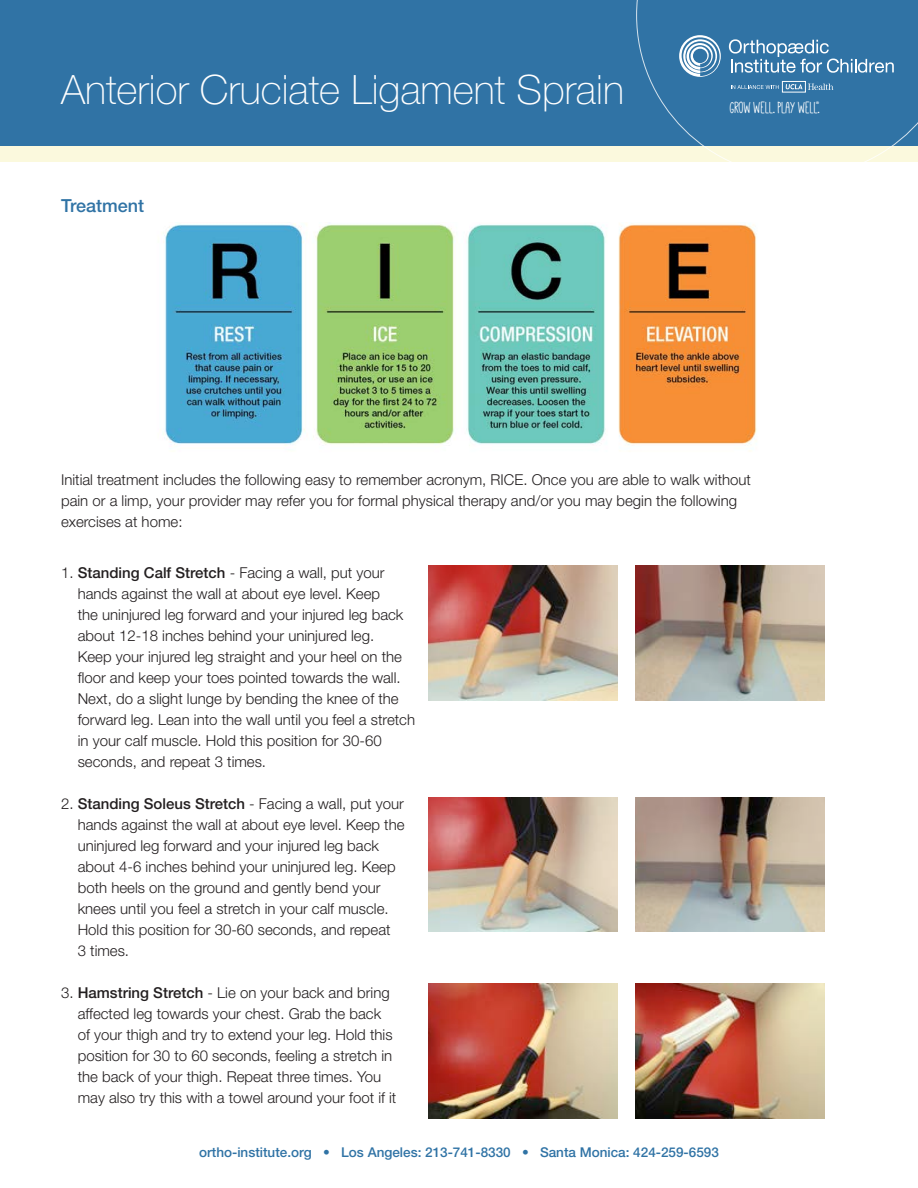
<style>
.page{position:relative;width:918px;height:1188px;background:#fff}
.page>*{position:absolute;margin:0;border:0;box-sizing:border-box;transform-origin:0 0}
.t1{font:100 40.5px "Helvetica Neue LT Std";color:#fff}
.t2{font:18px "Mathlete Bulky";color:#fff}
.copy{font:500 18px "Helvetica Neue LT Std";color:#3073a5}
.copy-2{font:300 15px/21px "Helvetica Neue LT Std";color:#231f20}
.t3{font:500 13.5px "Helvetica Neue LT Std";color:#3073a5}
.t4{font:700 3.6px "Helvetica Neue";color:#fff}
.s1{font-weight:500}
</style>
<div class="page">
<img style="left:635px;top:566px;width:189px;height:134px">
<img style="left:635px;top:797px;width:189px;height:135px">
<img style="left:635px;top:984px;width:189px;height:134px">
<img style="left:429px;top:566px;width:189px;height:134px">
<img style="left:429px;top:797px;width:189px;height:135px">
<img style="left:429px;top:984px;width:189px;height:134px">
<div style="left:0;top:0;width:918px;height:148px;background:#3073a5"></div>
<div style="left:0;top:147px;width:918px;height:15px;background:#fbf9dd"></div>
<svg style="left:636px;top:0;width:282px;height:162px"></svg>
<svg style="left:731px;top:85px;width:48px;height:4px"></svg>
<svg style="left:729px;top:39px;width:165px;height:34px"></svg>
<svg style="left:679px;top:35px;width:42px;height:42px"></svg>
<div style="left:782px;top:81px;width:24px;height:11px;border:1px solid #fff"></div>
<svg style="left:786px;top:84px;width:47px;height:6px"></svg>
<img style="left:164px;top:223px;width:593px;height:229px">
<p class="t1" style="left:61px;top:67px;width:564px">Anterior Cruciate Ligament Sprain</p>
<p class="copy" style="left:61px;top:194px;width:85px">Treatment</p>
<p class="t2" style="left:730px;top:99px;width:92px">GROW WELL. PLAY WELL.</p>
<p class="t4" style="left:816px;top:100px;width:4px">®</p>
<p class="copy-2" style="left:61px;top:468px;width:691px">Initial treatment includes the following easy to remember acronym, RICE. Once you are able to walk without pain or a limp, your provider may refer you for formal physical therapy and/or you may begin the following exercises at home:</p>
<p class="copy-2" style="left:78px;top:561px;width:339px;text-indent:-17px">1. <span class="s1">Standing Calf Stretch</span> - Facing a wall, put your hands against the wall at about eye level. Keep<br>the uninjured leg forward and your injured leg back about 12-18 inches behind your uninjured leg.<br>Keep your injured leg straight and your heel on the floor and keep your toes pointed towards the wall.<br>Next, do a slight lunge by bending the knee of the forward leg. Lean into the wall until you feel a stretch in your calf muscle. Hold this position for 30-60 seconds, and repeat 3 times.</p>
<p class="copy-2" style="left:78px;top:792px;width:328px;text-indent:-17px">2. <span class="s1">Standing Soleus Stretch</span> - Facing a wall, put your hands against the wall at about eye level. Keep the uninjured leg forward and your injured leg back about 4-6 inches behind your uninjured leg. Keep both heels on the ground and gently bend your knees until you feel a stretch in your calf muscle.<br>Hold this position for 30-60 seconds, and repeat<br>3 times.</p>
<p class="copy-2" style="left:78px;top:981px;width:320px;text-indent:-17px">3. <span class="s1">Hamstring Stretch</span> - Lie on your back and bring affected leg towards your chest. Grab the back of your thigh and try to extend your leg. Hold this position for 30 to 60 seconds, feeling a stretch in the back of your thigh. Repeat three times. You may also try this with a towel around your foot if it</p>
<p class="t3" style="left:199px;top:1144px;width:521px">ortho-institute.org • Los Angeles: 213-741-8330 • Santa Monica: 424-259-6593</p>
</div>
